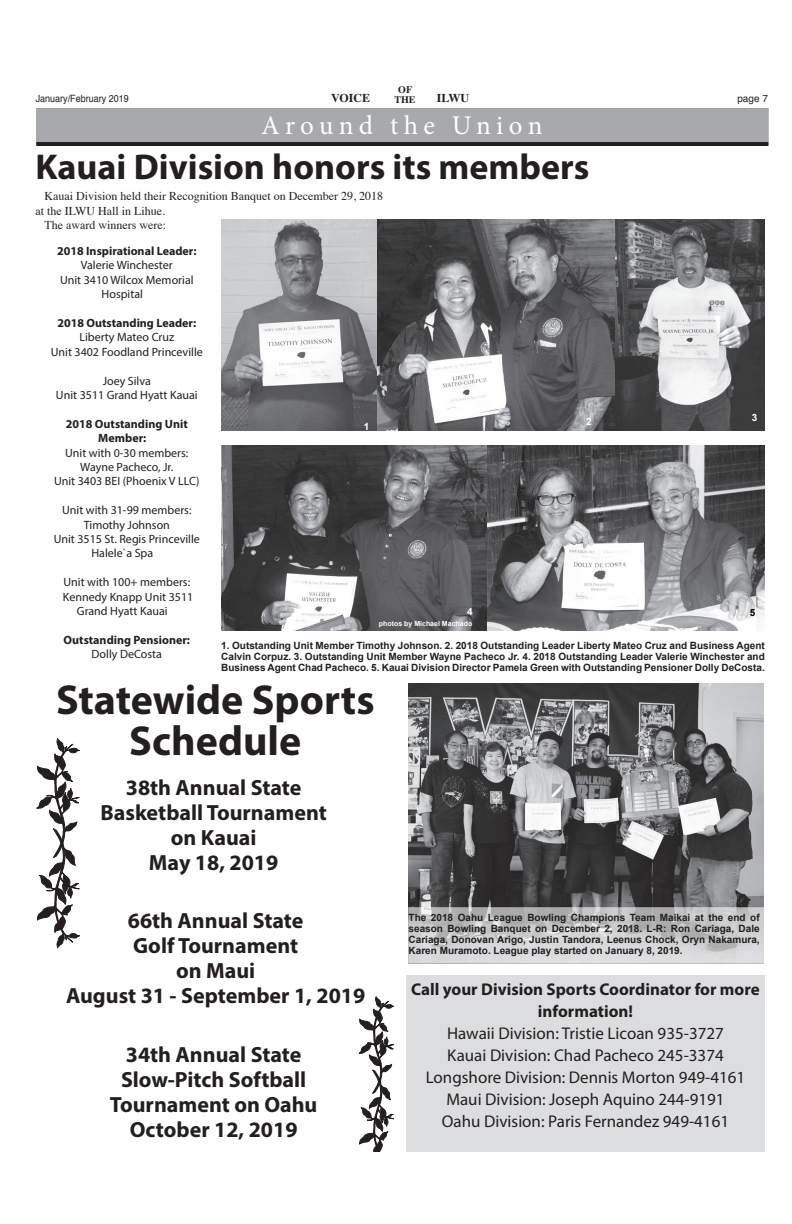
<style>
.page{position:relative;width:792px;height:1224px;background:#fff}
.page>*{position:absolute;margin:0;border:0;box-sizing:border-box;transform-origin:0 0}
.t1{font:700 42px/41px "Myriad Pro";color:#231f20;text-align:center}
.t2{font:700 36px "Myriad Pro";color:#231f20}
.t3{font:27px "Minion Pro";letter-spacing:.195em;color:#fff}
.t4{font:700 22px/25px "Myriad Pro";color:#231f20;text-align:center}
.t5{font:17px/22px "Myriad Pro";color:#231f20;text-align:center}
.t6{font:700 17px/22px "Myriad Pro";color:#231f20;text-align:center}
.t7{font:12px/14.4px "Myriad Pro";color:#231f20;text-align:center}
.t8{font:12px "Times";color:#231f20}
.t9{font:700 12px/14.4px "Myriad Pro";color:#231f20}
.t10{font:700 12px "Times";color:#231f20}
.t11{font:700 10px/11px "Arial";color:#231f20;text-align:justify}
.t12{font:10px "Helvetica";color:#231f20;scale:.9 1}
.t13{font:700 10px/10px "Times";color:#231f20;text-align:center}
.t14{font:10px "Helvetica";color:#231f20}
.t15{font:700 10px "Arial";color:#fff}
.t16{font:700 10px "Arial";color:#000}
.t17{font:700 7px "Arial";color:#fff}
</style>
<div class="page">
<hr style="left:36px;top:108px;width:732px;height:1px;background:#231f20">
<svg style="left:359px;top:997px;width:35px;height:155px"></svg>
<img style="left:377px;top:219px;width:239px;height:212px">
<img style="left:616px;top:219px;width:149px;height:212px">
<img style="left:221px;top:219px;width:156px;height:212px">
<div style="left:36px;top:109px;width:732px;height:36px;background:#a8a9ad"></div>
<hr style="left:36px;top:142px;width:732px;height:4px;background:#231f20">
<img style="left:409px;top:683px;width:355px;height:281px">
<img style="left:221px;top:445px;width:544px;height:185px">
<svg style="left:37px;top:739px;width:43px;height:209px"></svg>
<div style="left:406px;top:975px;width:359px;height:176px;background:#dcdddf"></div>
<svg style="left:409px;top:908px;width:355px;height:55px;background:#cacacb"></svg>
<p class="t13" style="left:394px;top:83px;width:23px">OF<br>THE</p>
<p class="t14" style="left:737px;top:91px;width:32px">page 7</p>
<p class="t12" style="left:36px;top:91px;width:105px">January/February 2019</p>
<p class="t10" style="left:331px;top:86px;width:41px">VOICE</p>
<p class="t10" style="left:437px;top:86px;width:34px">ILWU</p>
<h3 class="t3" style="left:261px;top:107px;width:283px">Around the Union</h3>
<h2 class="t2" style="left:35px;top:144px;width:556px">Kauai Division honors its members</h2>
<p class="t8" style="left:44px;top:185px;width:340px">Kauai Division held their Recognition Banquet on December 29, 2018</p>
<p class="t8" style="left:35px;top:200px;width:131px">at the ILWU Hall in Lihue.</p>
<p class="t8" style="left:44px;top:214px;width:123px">The award winners were:</p>
<p class="t9" style="left:57px;top:243px;width:141px">2018 Inspirational Leader:</p>
<p class="t7" style="left:81px;top:258px;width:93px">Valerie Winchester</p>
<p class="t7" style="left:60px;top:272px;width:135px">Unit 3410 Wilcox Memorial</p>
<p class="t7" style="left:102px;top:287px;width:43px">Hospital</p>
<p class="t9" style="left:57px;top:315px;width:140px">2018 Outstanding Leader:</p>
<p class="t7" style="left:51px;top:330px;width:154px">Liberty Mateo Cruz<br>Unit 3402 Foodland Princeville</p>
<p class="t7" style="left:56px;top:373px;width:143px">Joey Silva<br>Unit 3511 Grand Hyatt Kauai</p>
<p class="t9" style="left:98px;top:416px;width:91px;text-indent:-32px">2018 Outstanding Unit<br>Member:</p>
<p class="t7" style="left:54px;top:445px;width:147px">Unit with 0-30 members:<br>Wayne Pacheco, Jr.<br>Unit 3403 BEI (Phoenix V LLC)</p>
<p class="t7" style="left:62px;top:503px;width:131px">Unit with 31-99 members:</p>
<p class="t7" style="left:84px;top:517px;width:88px">Timothy Johnson</p>
<p class="t7" style="left:54px;top:532px;width:148px">Unit 3515 St. Regis Princeville</p>
<p class="t7" style="left:91px;top:546px;width:63px">Halele`a Spa</p>
<p class="t7" style="left:63px;top:575px;width:128px">Unit with 100+ members:</p>
<p class="t7" style="left:63px;top:589px;width:132px">Kennedy Knapp Unit 3511</p>
<p class="t7" style="left:77px;top:604px;width:92px">Grand Hyatt Kauai</p>
<p class="t9" style="left:64px;top:632px;width:128px">Outstanding Pensioner:</p>
<p class="t7" style="left:92px;top:647px;width:72px">Dolly DeCosta</p>
<p class="t11" style="left:221px;top:640px;width:545px">1. Outstanding Unit Member Timothy Johnson. 2. 2018 Outstanding Leader Liberty Mateo Cruz and Business Agent Calvin Corpuz. 3. Outstanding Unit Member Wayne Pacheco Jr. 4. 2018 Outstanding Leader Valerie Winchester and Business Agent Chad Pacheco. 5. Kauai Division Director Pamela Green with Outstanding Pensioner Dolly DeCosta.</p>
<p class="t15" style="left:752px;top:411px;width:7px">3</p>
<p class="t15" style="left:586px;top:415px;width:7px">2</p>
<p class="t15" style="left:364px;top:420px;width:7px">1</p>
<p class="t15" style="left:467px;top:605px;width:7px">4</p>
<p class="t16" style="left:750px;top:606px;width:7px">5</p>
<p class="t17" style="left:379px;top:619px;width:95px">photos by Michael Machado</p>
<h1 class="t1" style="left:56px;top:678px;width:320px">Statewide Sports<br>Schedule</h1>
<h3 class="t4" style="left:101px;top:775px;width:228px">38th Annual State<br>Basketball Tournament on Kauai<br>May 18, 2019</h3>
<h3 class="t4" style="left:66px;top:908px;width:301px">66th Annual State<br>Golf Tournament<br>on Maui<br>August 31 - September 1, 2019</h3>
<h3 class="t4" style="left:110px;top:1041px;width:209px">34th Annual State<br>Slow-Pitch Softball<br>Tournament on Oahu<br>October 12, 2019</h3>
<p class="t11" style="left:409px;top:912px;width:353px">The 2018 Oahu League Bowling Champions Team Maikai at the end of season Bowling Banquet on December 2, 2018. L-R: Ron Cariaga, Dale Cariaga, Donovan Arigo, Justin Tandora, Leenus Chock, Oryn Nakamura, Karen Muramoto. League play started on January 8, 2019.</p>
<h3 class="t6" style="left:411px;top:978px;width:350px">Call your Division Sports Coordinator for more information!</h3>
<h3 class="t5" style="left:426px;top:1022px;width:321px">Hawaii Division: Tristie Licoan 935-3727<br>Kauai Division: Chad Pacheco 245-3374<br>Longshore Division: Dennis Morton 949-4161<br>Maui Division: Joseph Aquino 244-9191<br>Oahu Division: Paris Fernandez 949-4161</h3>
</div>
